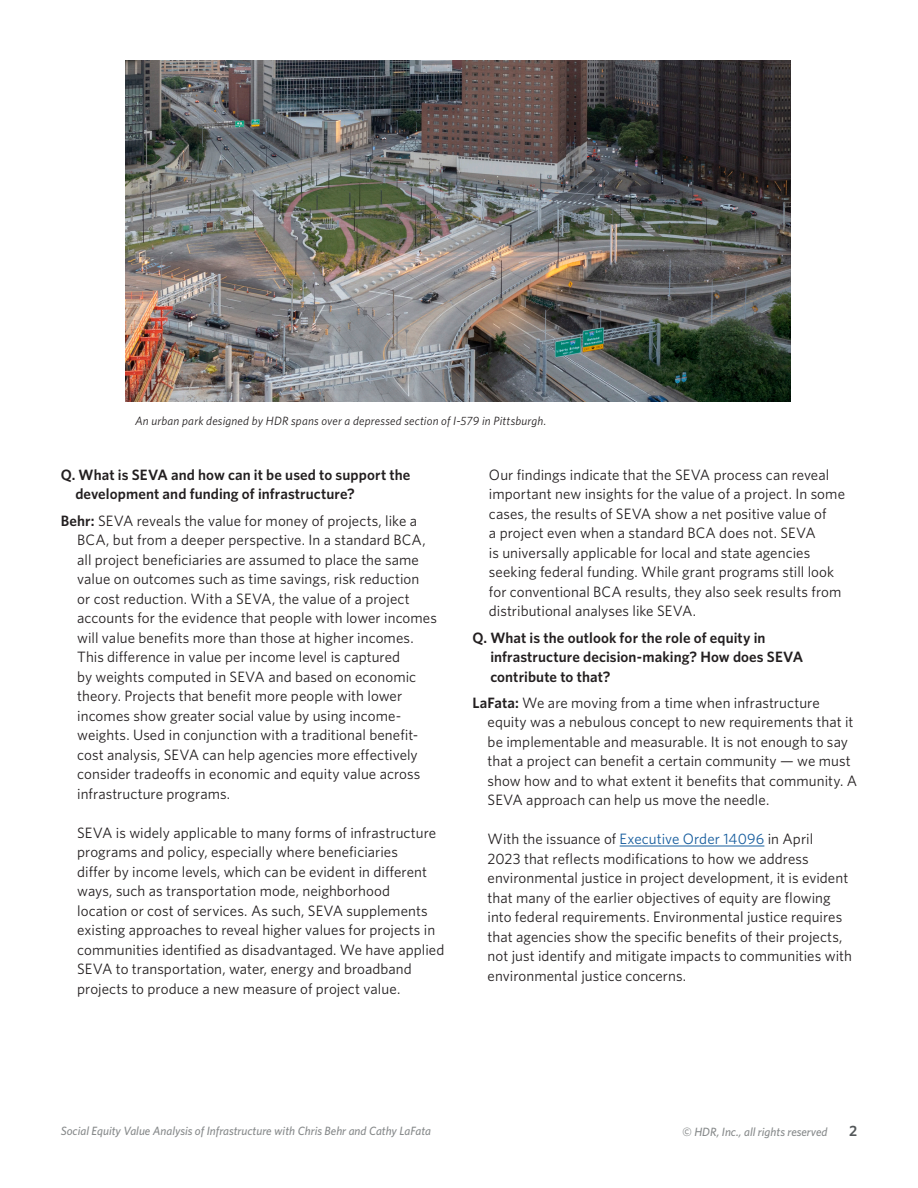
<style>
.page{position:relative;width:918px;height:1188px;background:#fff}
.page>*{position:absolute;margin:0;border:0;box-sizing:border-box;transform-origin:0 0}
.t1{font:15px/19.5px "Whitney";letter-spacing:.005em;color:#231f20}
.t2{font:600 15px/19.5px "Whitney";letter-spacing:.005em;color:#231f20}
.t3{font:600 15px "Whitney";color:#54585a}
.t4{font:italic 500 12px "Whitney";color:#878a8b}
.t5{font:italic 12px "Whitney";letter-spacing:.02em;color:#231f20}
.s1{font-weight:600}
.s2{color:#175d9e}
</style>
<div class="page">
<img style="left:125px;top:61px;width:666px;height:341px">
<hr style="left:620px;top:846px;width:144px;height:1px;background:#175d9e">
<p class="t5" style="left:135px;top:413px;width:413px">An urban park designed by HDR spans over a depressed section of I-579 in Pittsburgh.</p>
<p class="t2" style="left:75px;top:465px;width:337px;text-indent:-15px">Q. What is SEVA and how can it be used to support the development and funding of infrastructure?</p>
<p class="t1" style="left:77px;top:510px;width:361px;text-indent:-16px"><span class="s1">Behr:</span> SEVA reveals the value for money of projects, like a BCA, but from a deeper perspective. In a standard BCA, all project beneficiaries are assumed to place the same value on outcomes such as time savings, risk reduction<br>or cost reduction. With a SEVA, the value of a project accounts for the evidence that people with lower incomes will value benefits more than those at higher incomes.<br>This difference in value per income level is captured<br>by weights computed in SEVA and based on economic theory. Projects that benefit more people with lower incomes show greater social value by using income&shy;weights. Used in conjunction with a traditional benefit&shy;cost analysis, SEVA can help agencies more effectively consider tradeoffs in economic and equity value across infrastructure programs.</p>
<p class="t1" style="left:77px;top:822px;width:369px">SEVA is widely applicable to many forms of infrastructure programs and policy, especially where beneficiaries<br>differ by income levels, which can be evident in different ways, such as transportation mode, neighborhood<br>location or cost of services. As such, SEVA supplements existing approaches to reveal higher values for projects in communities identified as disadvantaged. We have applied SEVA to transportation, water, energy and broadband projects to produce a new measure of project value.</p>
<p class="t1" style="left:489px;top:465px;width:358px">Our findings indicate that the SEVA process can reveal important new insights for the value of a project. In some cases, the results of SEVA show a net positive value of<br>a project even when a standard BCA does not. SEVA<br>is universally applicable for local and state agencies seeking federal funding. While grant programs still look for conventional BCA results, they also seek results from distributional analyses like SEVA.</p>
<p class="t2" style="left:490px;top:627px;width:314px;text-indent:-18px">Q. What is the outlook for the role of equity in infrastructure decision-making? How does SEVA contribute to that?</p>
<p class="t1" style="left:488px;top:693px;width:371px;text-indent:-15px"><span class="s1">LaFata:</span> We are moving from a time when infrastructure equity was a nebulous concept to new requirements that it be implementable and measurable. It is not enough to say that a project can benefit a certain community — we must show how and to what extent it benefits that community. A SEVA approach can help us move the needle.</p>
<p class="t1" style="left:488px;top:829px;width:366px">With the issuance of <span class="s2">Executive Order 14096</span> in April<br>2023 that reflects modifications to how we address environmental justice in project development, it is evident that many of the earlier objectives of equity are flowing into federal requirements. Environmental justice requires that agencies show the specific benefits of their projects, not just identify and mitigate impacts to communities with environmental justice concerns.</p>
<p class="t4" style="left:61px;top:1123px;width:372px">Social Equity Value Analysis of Infrastructure with Chris Behr and Cathy LaFata</p>
<p class="t3" style="left:849px;top:1121px;width:10px">2</p>
<p class="t4" style="left:682px;top:1124px;width:147px">© HDR, Inc., all rights reserved</p>
</div>
